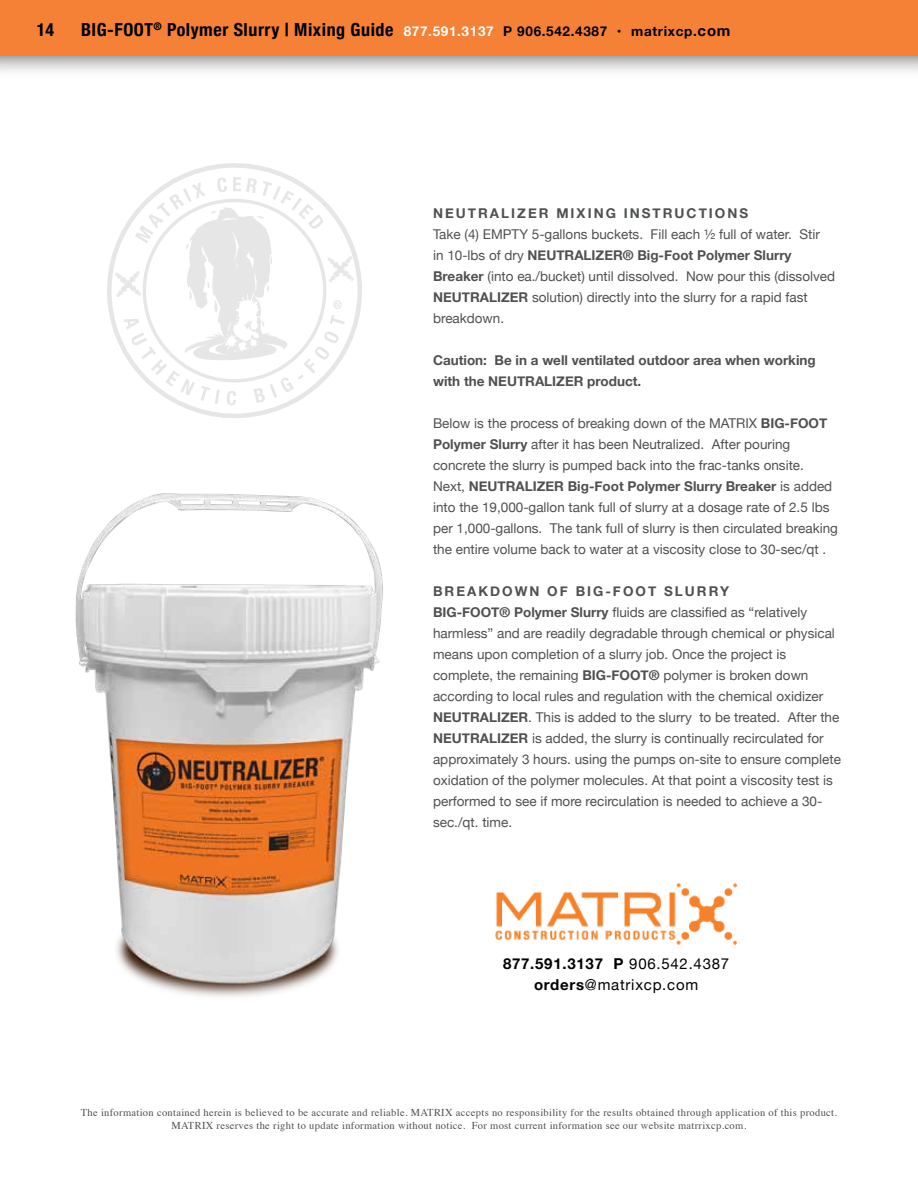
<style>
.page{position:relative;width:918px;height:1188px;background:#fff}
.page>*{position:absolute;margin:0;border:0;box-sizing:border-box;transform-origin:0 0}
.t1{font:700 condensed 18px "Helvetica Neue";letter-spacing:.03em;color:#000}
.t2{font:15px/21px "Helvetica Neue";letter-spacing:.05em;color:#000;text-align:center}
.t3{font:13.5px/21px "Helvetica Neue";color:#4e5150}
.t4{font:700 13.5px/21px "Helvetica Neue";color:#4e5150}
.t5{font:700 13.5px "Helvetica Neue";letter-spacing:.15em;color:#4e5150}
.t6{font:10.5px/12.6px "Times";letter-spacing:.03em;color:#4e5150;text-align:center}
.s1{font-stretch:normal;font-size:13.5px;color:#fff}
.s2{font-stretch:normal;font-size:13.5px}
.s3{font-stretch:normal;font-size:15px}
.s4{font-weight:700}
</style>
<div class="page">
<img style="left:75px;top:493px;width:308px;height:504px">
<div style="left:0;top:0;width:918px;height:78px;background:#000;opacity:.75"></div>
<div style="left:0;top:0;width:918px;height:55px;background:#f58137"></div>
<img style="left:496px;top:884px;width:242px;height:61px">
<svg style="left:107px;top:163px;width:255px;height:255px"></svg>
<svg style="left:115px;top:177px;width:238px;height:228px"></svg>
<div style="left:337px;top:266px;width:7px;height:7px;border:1px solid #000;border-radius:50%"></div>
<h1 class="t1" style="left:37px;top:15px;width:19px">14</h1>
<h1 class="t1" style="left:81px;top:15px;width:651px">BIG-FOOT<sup>®</sup> Polymer Slurry | Mixing Guide <span class="s1">877.591.3137</span> <span class="s2">P 906.542.4387 • matrixcp.</span><span class="s3">com</span></h1>
<p class="t5" style="left:433px;top:203px;width:317px">NEUTRALIZER MIXING INSTRUCTIONS</p>
<p class="t3" style="left:433px;top:225px;width:404px">Take (4) EMPTY 5-gallons buckets. Fill each ½ full of water. Stir<br>in 10-lbs of dry <span class="s4">NEUTRALIZER® Big-Foot Polymer Slurry Breaker</span> (into ea./bucket) until dissolved. Now pour this (dissolved <span class="s4">NEUTRALIZER</span> solution) directly into the slurry for a rapid fast breakdown.</p>
<p class="t4" style="left:433px;top:350px;width:384px">Caution: Be in a well ventilated outdoor area when working with the NEUTRALIZER product.</p>
<p class="t3" style="left:433px;top:414px;width:406px">Below is the process of breaking down of the MATRIX <span class="s4">BIG-FOOT Polymer Slurry</span> after it has been Neutralized. After pouring concrete the slurry is pumped back into the frac-tanks onsite.<br>Next, <span class="s4">NEUTRALIZER Big-Foot Polymer Slurry Breaker</span> is added into the 19,000-gallon tank full of slurry at a dosage rate of 2.5 lbs per 1,000-gallons. The tank full of slurry is then circulated breaking the entire volume back to water at a viscosity close to 30-sec/qt .</p>
<p class="t3" style="left:433px;top:582px;width:410px"><span class="s4">BREAKDOWN OF BIG-FOOT SLURRY<br>BIG-FOOT® Polymer Slurry</span> fluids are classified as “relatively harmless” and are readily degradable through chemical or physical means upon completion of a slurry job. Once the project is complete, the remaining <span class="s4">BIG-FOOT®</span> polymer is broken down according to local rules and regulation with the chemical oxidizer <span class="s4">NEUTRALIZER</span>. This is added to the slurry to be treated. After the <span class="s4">NEUTRALIZER</span> is added, the slurry is continually recirculated for approximately 3 hours. using the pumps on-site to ensure complete oxidation of the polymer molecules. At that point a viscosity test is performed to see if more recirculation is needed to achieve a 30- sec./qt. time.</p>
<p class="t2" style="left:503px;top:954px;width:228px"><span class="s4">877.591.3137 P</span> 906.542.4387 <span class="s4">orders</span>@matrixcp.com</p>
<p class="t6" style="left:81px;top:1106px;width:758px">The information contained herein is believed to be accurate and reliable. MATRIX accepts no responsibility for the results obtained through application of this product.<br>MATRIX reserves the right to update information without notice. For most current information see our website matrrixcp.com.</p>
</div>
